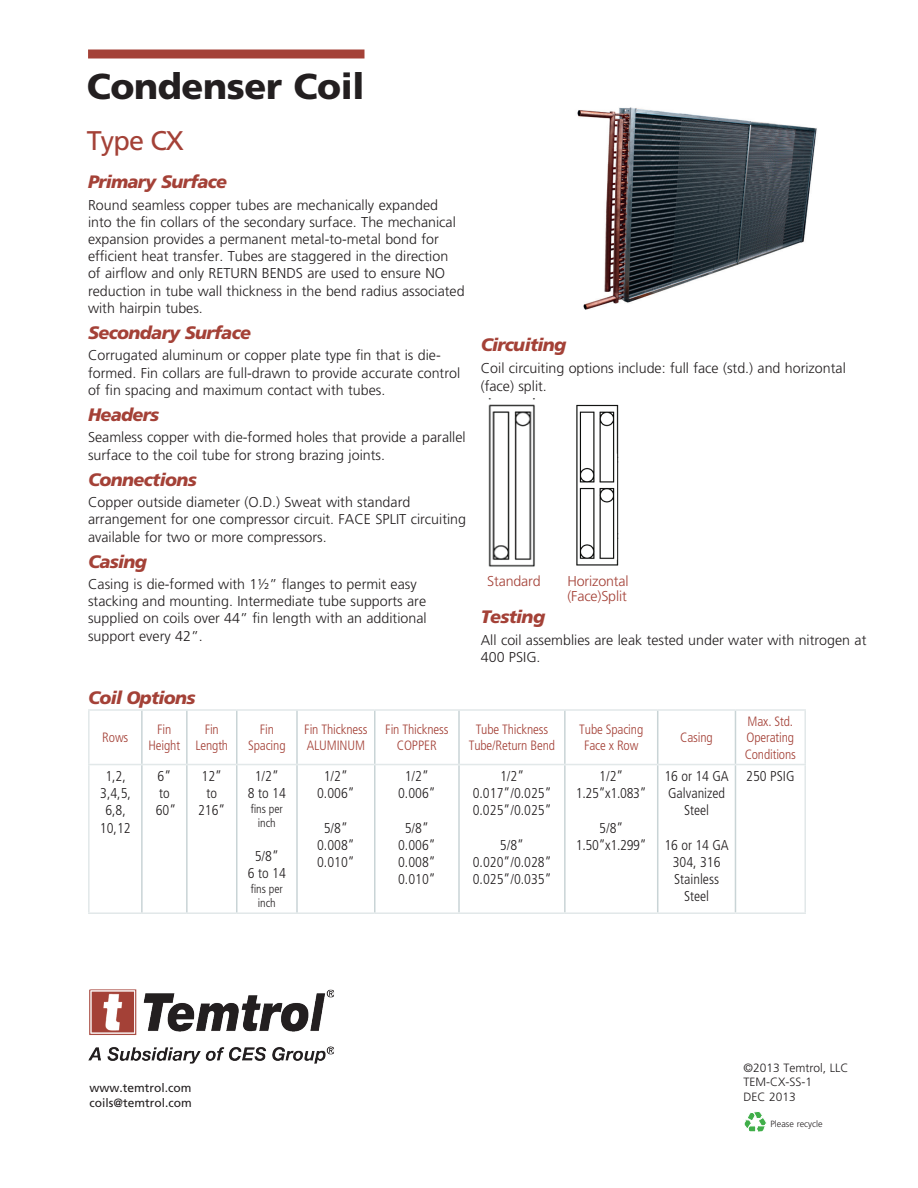
<style>
.page{position:relative;width:918px;height:1188px;background:#fff}
.page>*{position:absolute;margin:0;border:0;box-sizing:border-box;transform-origin:0 0}
.t1{font:900 36px "Frutiger";letter-spacing:-.01em;color:#231f20}
.t2{font:27px "Frutiger";letter-spacing:-.035em;color:#a44137}
.t3{font:italic 900 18px "Frutiger";letter-spacing:-.035em;color:#a44137}
.t4{font:300 14.25px/17.1px "Frutiger";color:#231f20}
.t5{font:300 condensed 14.25px/17.1px "Frutiger";color:#231f20;text-align:center}
.t6{font:300 14.25px/15px "Frutiger";letter-spacing:-.01em;color:#a44137}
.t7{font:300 condensed 13.5px/16.2px "Frutiger";letter-spacing:-.01em;color:#a44137;text-align:center}
.t8{font:300 12px/14.4px "Frutiger";color:#231f20}
.t9{font:12px/15px "Frutiger";color:#231f20}
.t10{font:300 condensed 12px/14.4px "Frutiger";color:#231f20;text-align:center}
.t11{font:300 9px "Frutiger";color:#231f20}
</style>
<div class="page">
<div style="left:88px;top:50px;width:276px;height:8px;background:#a44137"></div>
<img style="left:577px;top:107px;width:240px;height:203px">
<hr style="left:458px;top:765px;width:2px;height:147px;background:#c9d4d6">
<hr style="left:564px;top:765px;width:2px;height:147px;background:#c9d4d6">
<hr style="left:657px;top:765px;width:1px;height:147px;background:#c9d4d6">
<hr style="left:735px;top:765px;width:1px;height:147px;background:#c9d4d6">
<hr style="left:804px;top:765px;width:2px;height:147px;background:#e2e8e9">
<hr style="left:375px;top:912px;width:84px;height:2px;background:#e2e8e9">
<hr style="left:459px;top:912px;width:106px;height:2px;background:#e2e8e9">
<hr style="left:565px;top:912px;width:93px;height:2px;background:#e2e8e9">
<hr style="left:658px;top:912px;width:77px;height:2px;background:#e2e8e9">
<hr style="left:735px;top:912px;width:71px;height:2px;background:#e2e8e9">
<hr style="left:88px;top:709px;width:54px;height:2px;background:#e2e8e9">
<hr style="left:88px;top:711px;width:2px;height:53px;background:#e2e8e9">
<hr style="left:142px;top:709px;width:45px;height:2px;background:#e2e8e9">
<hr style="left:187px;top:709px;width:50px;height:2px;background:#e2e8e9">
<hr style="left:237px;top:709px;width:60px;height:2px;background:#e2e8e9">
<hr style="left:297px;top:709px;width:78px;height:2px;background:#e2e8e9">
<hr style="left:375px;top:709px;width:84px;height:2px;background:#e2e8e9">
<hr style="left:459px;top:709px;width:106px;height:2px;background:#e2e8e9">
<hr style="left:565px;top:709px;width:93px;height:2px;background:#e2e8e9">
<hr style="left:658px;top:709px;width:77px;height:2px;background:#e2e8e9">
<hr style="left:735px;top:709px;width:71px;height:2px;background:#e2e8e9">
<hr style="left:804px;top:711px;width:2px;height:53px;background:#e2e8e9">
<hr style="left:88px;top:764px;width:54px;height:1px;background:#e2e8e9">
<hr style="left:142px;top:764px;width:45px;height:1px;background:#e2e8e9">
<hr style="left:187px;top:764px;width:50px;height:1px;background:#e2e8e9">
<hr style="left:237px;top:764px;width:60px;height:1px;background:#e2e8e9">
<hr style="left:297px;top:764px;width:78px;height:1px;background:#e2e8e9">
<hr style="left:375px;top:764px;width:84px;height:1px;background:#e2e8e9">
<hr style="left:459px;top:764px;width:106px;height:1px;background:#e2e8e9">
<hr style="left:565px;top:764px;width:93px;height:1px;background:#e2e8e9">
<hr style="left:658px;top:764px;width:77px;height:1px;background:#e2e8e9">
<hr style="left:735px;top:764px;width:71px;height:1px;background:#e2e8e9">
<hr style="left:141px;top:711px;width:2px;height:53px;background:#c9d4d6">
<hr style="left:186px;top:711px;width:2px;height:53px;background:#c9d4d6">
<hr style="left:236px;top:711px;width:2px;height:53px;background:#c9d4d6">
<hr style="left:296px;top:711px;width:2px;height:53px;background:#c9d4d6">
<hr style="left:374px;top:711px;width:2px;height:53px;background:#c9d4d6">
<hr style="left:458px;top:711px;width:2px;height:53px;background:#c9d4d6">
<hr style="left:564px;top:711px;width:2px;height:53px;background:#c9d4d6">
<hr style="left:657px;top:711px;width:1px;height:53px;background:#c9d4d6">
<hr style="left:735px;top:711px;width:1px;height:53px;background:#c9d4d6">
<hr style="left:88px;top:765px;width:2px;height:147px;background:#e2e8e9">
<hr style="left:88px;top:912px;width:54px;height:2px;background:#e2e8e9">
<hr style="left:142px;top:912px;width:45px;height:2px;background:#e2e8e9">
<hr style="left:187px;top:912px;width:50px;height:2px;background:#e2e8e9">
<hr style="left:237px;top:912px;width:60px;height:2px;background:#e2e8e9">
<hr style="left:297px;top:912px;width:78px;height:2px;background:#e2e8e9">
<hr style="left:141px;top:765px;width:2px;height:147px;background:#c9d4d6">
<hr style="left:186px;top:765px;width:2px;height:147px;background:#c9d4d6">
<hr style="left:236px;top:765px;width:2px;height:147px;background:#c9d4d6">
<hr style="left:296px;top:765px;width:2px;height:147px;background:#c9d4d6">
<hr style="left:374px;top:765px;width:2px;height:147px;background:#c9d4d6">
<img style="left:488px;top:399px;width:47px;height:168px">
<img style="left:576px;top:404px;width:43px;height:162px">
<svg style="left:744px;top:1111px;width:23px;height:21px"></svg>
<img style="left:88px;top:989px;width:246px;height:75px">
<h1 class="t1" style="left:87px;top:65px;width:279px">Condenser Coil</h1>
<h2 class="t2" style="left:87px;top:124px;width:99px">Type CX</h2>
<p class="t3" style="left:88px;top:171px;width:141px">Primary Surface</p>
<p class="t4" style="left:88px;top:197px;width:378px">Round seamless copper tubes are mechanically expanded into the fin collars of the secondary surface. The mechanical expansion provides a permanent metal-to-metal bond for efficient heat transfer. Tubes are staggered in the direction<br>of airflow and only RETURN BENDS are used to ensure NO reduction in tube wall thickness in the bend radius associated with hairpin tubes.</p>
<p class="t3" style="left:88px;top:322px;width:164px">Secondary Surface</p>
<p class="t4" style="left:88px;top:347px;width:374px">Corrugated aluminum or copper plate type fin that is die&shy;formed. Fin collars are full-drawn to provide accurate control of fin spacing and maximum contact with tubes.</p>
<p class="t3" style="left:88px;top:404px;width:73px">Headers</p>
<p class="t4" style="left:88px;top:429px;width:379px">Seamless copper with die-formed holes that provide a parallel surface to the coil tube for strong brazing joints.</p>
<p class="t3" style="left:88px;top:469px;width:110px">Connections</p>
<p class="t4" style="left:88px;top:494px;width:380px">Copper outside diameter (O.D.) Sweat with standard arrangement for one compressor circuit. FACE SPLIT circuiting available for two or more compressors.</p>
<p class="t3" style="left:88px;top:551px;width:60px">Casing</p>
<p class="t4" style="left:88px;top:576px;width:340px">Casing is die-formed with 1½” flanges to permit easy stacking and mounting. Intermediate tube supports are supplied on coils over 44” fin length with an additional support every 42”.</p>
<p class="t3" style="left:88px;top:687px;width:109px">Coil Options</p>
<p class="t3" style="left:481px;top:334px;width:87px">Circuiting</p>
<p class="t4" style="left:481px;top:359px;width:367px;line-height:18px">Coil circuiting options include: full face (std.) and horizontal (face) split.</p>
<p class="t6" style="left:487px;top:574px;width:55px">Standard</p>
<p class="t6" style="left:567px;top:574px;width:63px">Horizontal (Face)Split</p>
<p class="t3" style="left:481px;top:606px;width:66px">Testing</p>
<p class="t4" style="left:481px;top:631px;width:387px">All coil assemblies are leak tested under water with nitrogen at<br>400 PSIG.</p>
<p class="t7" style="left:102px;top:730px;width:28px">Rows</p>
<p class="t7" style="left:149px;top:722px;width:33px">Fin<br>Height</p>
<p class="t7" style="left:195px;top:722px;width:34px">Fin<br>Length</p>
<p class="t7" style="left:248px;top:722px;width:39px">Fin<br>Spacing</p>
<p class="t7" style="left:304px;top:722px;width:65px;text-align:left">Fin Thickness<br>ALUMINUM</p>
<p class="t7" style="left:385px;top:722px;width:65px">Fin Thickness<br>COPPER</p>
<p class="t7" style="left:469px;top:722px;width:88px">Tube Thickness<br>Tube/Return Bend</p>
<p class="t7" style="left:579px;top:722px;width:66px">Tube Spacing<br>Face x Row</p>
<p class="t7" style="left:680px;top:730px;width:34px">Casing</p>
<p class="t5" style="left:100px;top:768px;width:33px">1,2,<br>3,4,5,<br>6,8,<br>10,12</p>
<p class="t5" style="left:156px;top:768px;width:22px;text-align:left">6” to<br>60”</p>
<p class="t5" style="left:198px;top:768px;width:29px">12” to<br>216”</p>
<p class="t5" style="left:248px;top:768px;width:39px">1/2”<br>8 to 14</p>
<p class="t10" style="left:251px;top:802px;width:34px">fins per inch</p>
<p class="t5" style="left:248px;top:848px;width:39px">5/8”<br>6 to 14</p>
<p class="t10" style="left:251px;top:882px;width:34px">fins per inch</p>
<p class="t5" style="left:317px;top:768px;width:39px">1/2”<br>0.006”</p>
<p class="t5" style="left:317px;top:819px;width:39px">5/8”<br>0.008”<br>0.010”</p>
<p class="t5" style="left:398px;top:768px;width:39px">1/2”<br>0.006”</p>
<p class="t5" style="left:398px;top:819px;width:39px">5/8”<br>0.006”<br>0.008”<br>0.010”</p>
<p class="t5" style="left:473px;top:768px;width:80px">1/2”<br>0.017”/0.025”<br>0.025”/0.025”</p>
<p class="t5" style="left:473px;top:836px;width:80px">5/8”<br>0.020”/0.028”<br>0.025”/0.035”</p>
<p class="t5" style="left:576px;top:768px;width:72px">1/2”<br>1.25”x1.083”</p>
<p class="t5" style="left:576px;top:819px;width:72px">5/8”<br>1.50”x1.299”</p>
<p class="t5" style="left:664px;top:768px;width:66px">16 or 14 GA<br>Galvanized<br>Steel</p>
<p class="t5" style="left:664px;top:836px;width:66px">16 or 14 GA<br>304, 316<br>Stainless<br>Steel</p>
<p class="t7" style="left:745px;top:714px;width:53px;text-align:left">Max. Std.<br>Operating<br>Conditions</p>
<p class="t5" style="left:746px;top:768px;width:50px">250 PSIG</p>
<p class="t9" style="left:90px;top:1080px;width:104px">www.temtrol.com coils@temtrol.com</p>
<p class="t8" style="left:743px;top:1061px;width:106px">©2013 Temtrol, LLC<br>TEM-CX-SS-1<br>DEC 2013</p>
<p class="t11" style="left:770px;top:1119px;width:54px">Please recycle</p>
</div>
